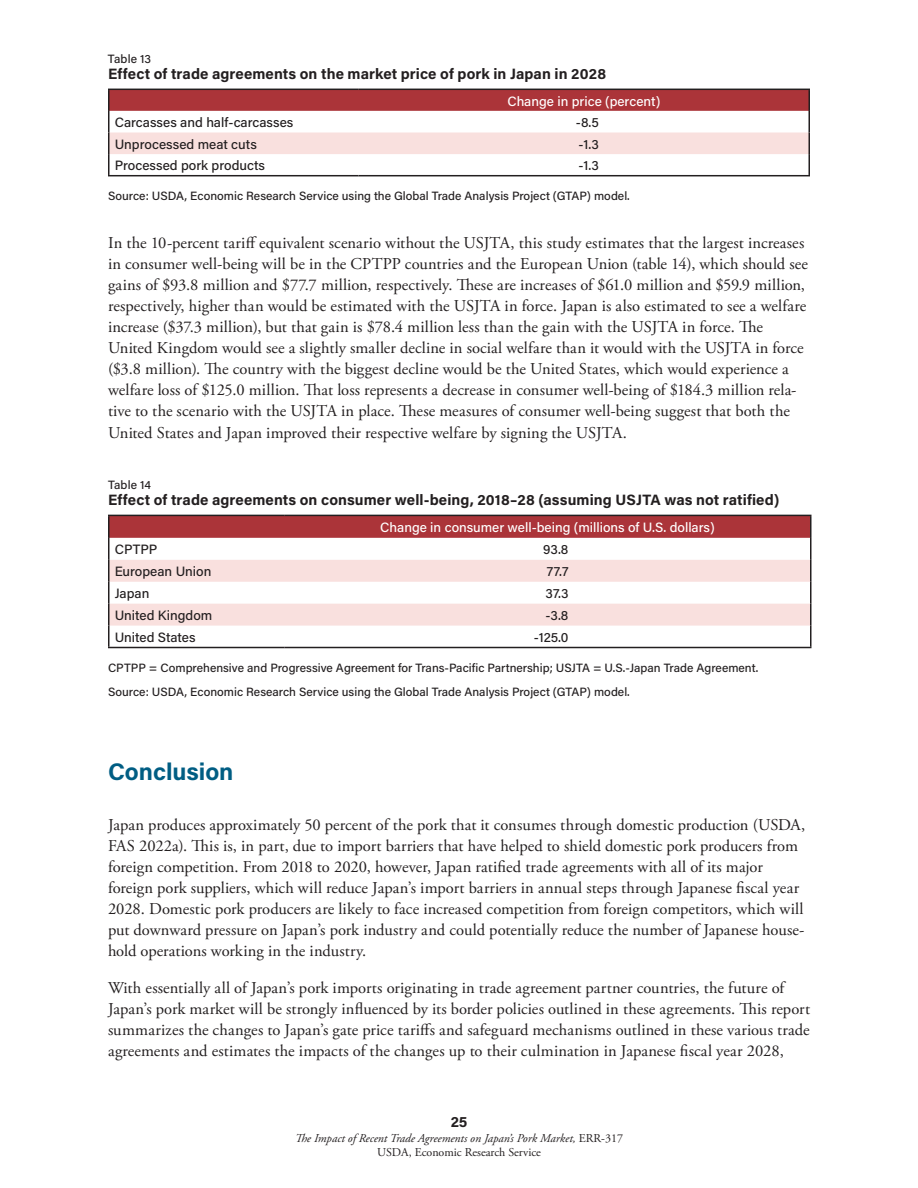
<style>
.page{position:relative;width:918px;height:1188px;background:#fff}
.page>*{position:absolute;margin:0;border:0;box-sizing:border-box;transform-origin:0 0}
.t1{font:700 24px "Acumin Pro";color:#005d83}
.P_-_Body_Text{font:16.5px/21px "Adobe Garamond Pro";letter-spacing:.005em;color:#231f20}
.P_-_Table___Figure_T{font:700 15px "Acumin Pro";letter-spacing:.005em;color:#231f20}
.P_-_Table_Body{font:500 13.5px "Acumin Pro";color:#231f20}
.P_-_Table_Body-2{font:500 13.5px "Acumin Pro";color:#fff}
.P_-_Table___Figure_F{font:500 12px "Acumin Pro";color:#231f20}
.t2{font:italic 12px/14.4px "Adobe Garamond Pro";color:#231f20;text-align:center}
.P_-_Table___Figure_T-2{font:500 12px "Acumin Pro";letter-spacing:.005em;color:#231f20}
.s1{font-style:normal}
</style>
<div class="page">
<div style="left:110px;top:90px;width:698px;height:21px;background:#ab3439"></div>
<svg style="left:110px;top:132px;width:698px;height:1px"></svg>
<div style="left:110px;top:133px;width:698px;height:21px;background:#f9e0de"></div>
<hr style="left:108px;top:89px;width:250px;height:1px;background:#231f20">
<hr style="left:108px;top:90px;width:2px;height:21px;background:#231f20">
<hr style="left:358px;top:89px;width:452px;height:1px;background:#231f20">
<hr style="left:808px;top:90px;width:2px;height:21px;background:#231f20">
<hr style="left:108px;top:111px;width:2px;height:22px;background:#231f20">
<hr style="left:808px;top:111px;width:2px;height:22px;background:#231f20">
<hr style="left:108px;top:133px;width:2px;height:21px;background:#231f20">
<hr style="left:808px;top:133px;width:2px;height:21px;background:#231f20">
<hr style="left:108px;top:154px;width:2px;height:21px;background:#231f20">
<hr style="left:808px;top:154px;width:2px;height:21px;background:#231f20">
<hr style="left:108px;top:175px;width:250px;height:1px;background:#231f20">
<hr style="left:358px;top:175px;width:452px;height:1px;background:#231f20">
<svg style="left:110px;top:516px;width:700px;height:22px;background:#aa353a"></svg>
<svg style="left:110px;top:560px;width:700px;height:66px;fill:#f9e0de"></svg>
<hr style="left:108px;top:515px;width:176px;height:1px;background:#231f20">
<hr style="left:108px;top:516px;width:2px;height:22px;background:#231f20">
<hr style="left:284px;top:515px;width:528px;height:1px;background:#231f20">
<hr style="left:810px;top:516px;width:2px;height:22px;background:#231f20">
<hr style="left:108px;top:538px;width:2px;height:22px;background:#231f20">
<hr style="left:810px;top:538px;width:2px;height:22px;background:#231f20">
<hr style="left:108px;top:560px;width:2px;height:22px;background:#231f20">
<hr style="left:810px;top:560px;width:2px;height:22px;background:#231f20">
<hr style="left:108px;top:582px;width:2px;height:22px;background:#231f20">
<hr style="left:810px;top:582px;width:2px;height:22px;background:#231f20">
<hr style="left:108px;top:604px;width:2px;height:22px;background:#231f20">
<hr style="left:810px;top:604px;width:2px;height:22px;background:#231f20">
<hr style="left:108px;top:626px;width:2px;height:21px;background:#231f20">
<hr style="left:810px;top:626px;width:2px;height:21px;background:#231f20">
<hr style="left:108px;top:647px;width:176px;height:1px;background:#231f20">
<hr style="left:284px;top:647px;width:528px;height:1px;background:#231f20">
<img style="left:230px;top:514px;width:458px;height:135px">
<h1 class="P_-_Table___Figure_T-2" style="left:108px;top:50px;width:45px">Table 13</h1>
<h1 class="P_-_Table___Figure_T" style="left:108px;top:64px;width:500px">Effect of trade agreements on the market price of pork in Japan in 2028</h1>
<p class="P_-_Table_Body-2" style="left:507px;top:92px;width:154px">Change in price (percent)</p>
<p class="P_-_Table_Body" style="left:115px;top:113px;width:180px">Carcasses and half-carcasses</p>
<p class="P_-_Table_Body" style="left:576px;top:113px;width:24px">-8.5</p>
<p class="P_-_Table_Body" style="left:115px;top:135px;width:144px">Unprocessed meat cuts</p>
<p class="P_-_Table_Body" style="left:579px;top:135px;width:22px">-1.3</p>
<p class="P_-_Table_Body" style="left:115px;top:156px;width:152px">Processed pork products</p>
<p class="P_-_Table_Body" style="left:579px;top:156px;width:22px">-1.3</p>
<p class="P_-_Table___Figure_F" style="left:108px;top:188px;width:523px">Source: USDA, Economic Research Service using the Global Trade Analysis Project (GTAP) model.</p>
<p class="P_-_Body_Text" style="left:108px;top:233px;width:702px">In the 10-percent tariff equivalent scenario without the USJTA, this study estimates that the largest increases in consumer well-being will be in the CPTPP countries and the European Union (table 14), which should see gains of $93.8 million and $77.7 million, respectively. These are increases of $61.0 million and $59.9 million, respectively, higher than would be estimated with the USJTA in force. Japan is also estimated to see a welfare increase ($37.3 million), but that gain is $78.4 million less than the gain with the USJTA in force. The United Kingdom would see a slightly smaller decline in social welfare than it would with the USJTA in force ($3.8 million). The country with the biggest decline would be the United States, which would experience a welfare loss of $125.0 million. That loss represents a decrease in consumer well-being of $184.3 million rela&shy;tive to the scenario with the USJTA in place. These measures of consumer well-being suggest that both the United States and Japan improved their respective welfare by signing the USJTA.</p>
<h1 class="P_-_Table___Figure_T-2" style="left:108px;top:476px;width:45px">Table 14</h1>
<h1 class="P_-_Table___Figure_T" style="left:108px;top:490px;width:673px">Effect of trade agreements on consumer well-being, 2018–28 (assuming USJTA was not ratified)</h1>
<p class="P_-_Table_Body-2" style="left:380px;top:518px;width:336px">Change in consumer well-being (millions of U.S. dollars)</p>
<p class="P_-_Table_Body" style="left:115px;top:540px;width:44px">CPTPP</p>
<p class="P_-_Table_Body" style="left:543px;top:540px;width:27px">93.8</p>
<p class="P_-_Table_Body" style="left:115px;top:562px;width:98px">European Union</p>
<p class="P_-_Table_Body" style="left:547px;top:562px;width:23px">77.7</p>
<p class="P_-_Table_Body" style="left:115px;top:584px;width:36px">Japan</p>
<p class="P_-_Table_Body" style="left:546px;top:584px;width:24px">37.3</p>
<p class="P_-_Table_Body" style="left:115px;top:606px;width:99px">United Kingdom</p>
<p class="P_-_Table_Body" style="left:546px;top:606px;width:24px">-3.8</p>
<p class="P_-_Table_Body" style="left:115px;top:627px;width:82px">United States</p>
<p class="P_-_Table_Body" style="left:534px;top:627px;width:36px">-125.0</p>
<p class="P_-_Table___Figure_F" style="left:108px;top:660px;width:652px">CPTPP = Comprehensive and Progressive Agreement for Trans-Pacific Partnership; USJTA = U.S.-Japan Trade Agreement.</p>
<p class="P_-_Table___Figure_F" style="left:108px;top:683px;width:523px">Source: USDA, Economic Research Service using the Global Trade Analysis Project (GTAP) model.</p>
<h1 class="t1" style="left:108px;top:755px;width:127px">Conclusion</h1>
<p class="P_-_Body_Text" style="left:108px;top:815px;width:699px">Japan produces approximately 50 percent of the pork that it consumes through domestic production (USDA, FAS 2022a). This is, in part, due to import barriers that have helped to shield domestic pork producers from foreign competition. From 2018 to 2020, however, Japan ratified trade agreements with all of its major foreign pork suppliers, which will reduce Japan’s import barriers in annual steps through Japanese fiscal year 2028. Domestic pork producers are likely to face increased competition from foreign competitors, which will put downward pressure on Japan’s pork industry and could potentially reduce the number of Japanese house&shy;hold operations working in the industry.</p>
<p class="P_-_Body_Text" style="left:108px;top:978px;width:704px">With essentially all of Japan’s pork imports originating in trade agreement partner countries, the future of Japan’s pork market will be strongly influenced by its border policies outlined in these agreements. This report summarizes the changes to Japan’s gate price tariffs and safeguard mechanisms outlined in these various trade agreements and estimates the impacts of the changes up to their culmination in Japanese fiscal year 2028,</p>
<p class="P_-_Table___Figure_T" style="left:451px;top:1111px;width:18px">25</p>
<p class="t2" style="left:295px;top:1131px;width:330px">The Impact of Recent Trade Agreements on Japan’s Pork Market, <span class="s1">ERR-317<br>USDA, Economic Research Service</span></p>
</div>
